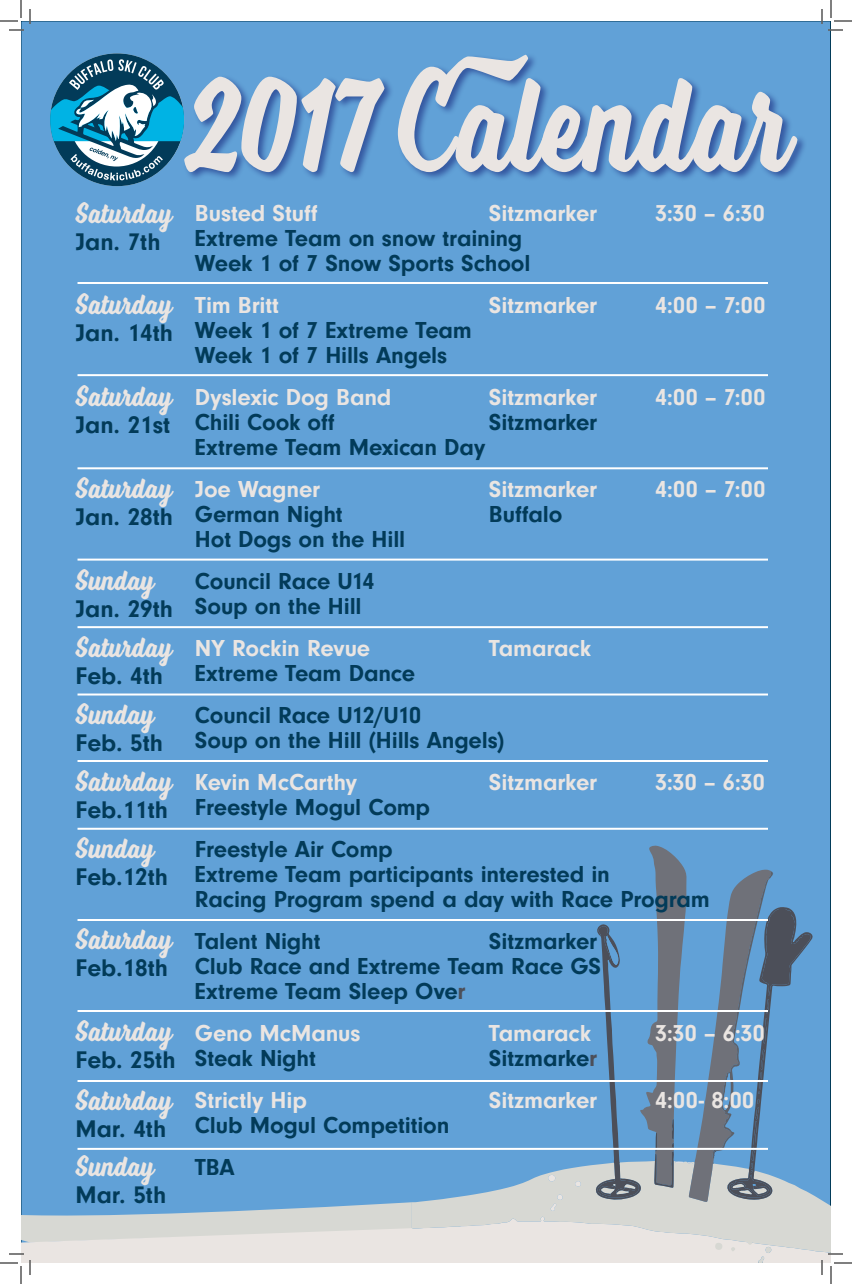
<style>
.page{position:relative;width:852px;height:1284px;background:#fff}
.page>*{position:absolute;margin:0;border:0;box-sizing:border-box;transform-origin:0 0}
.t1{font:700 142.4px "Voltage";color:#eae5e2;scale:.76 1}
.t2{font:700 30px "Voltage";color:#eae5e2;scale:.88 1}
.t3{font:700 25px "Neuzeit Gro";color:#023b59}
.t4{font:700 24px/25px "Neuzeit Gro";letter-spacing:-.005em;color:#023b59}
.t5{font:700 24px "Neuzeit Gro";letter-spacing:-.005em;color:#eae5e2}
.s1{color:#4c4f59}
</style>
<div class="page">
<div style="left:21px;top:21px;width:809px;height:1242px;background:#61a1d7"></div>
<div style="left:183px;top:53px;width:625px;height:129px;background:#253f8e;opacity:.75"></div>
<hr style="left:78px;top:282px;width:690px;height:2px;background:#fff">
<hr style="left:78px;top:374px;width:690px;height:2px;background:#fff">
<hr style="left:78px;top:467px;width:690px;height:2px;background:#fff">
<hr style="left:78px;top:559px;width:690px;height:2px;background:#fff">
<hr style="left:78px;top:626px;width:690px;height:2px;background:#fff">
<hr style="left:78px;top:694px;width:690px;height:2px;background:#fff">
<hr style="left:78px;top:760px;width:690px;height:2px;background:#fff">
<hr style="left:78px;top:828px;width:690px;height:2px;background:#fff">
<svg style="left:50px;top:53px;width:134px;height:133px"></svg>
<svg style="left:0;top:0;width:31px;height:31px"></svg>
<svg style="left:821px;top:0;width:31px;height:31px"></svg>
<svg style="left:0;top:845px;width:852px;height:439px"></svg>
<p class="t2" style="left:76px;top:195px;width:111px">Saturday</p>
<p class="t3" style="left:76px;top:228px;width:86px">Jan. 7th</p>
<p class="t2" style="left:76px;top:286px;width:111px">Saturday</p>
<p class="t3" style="left:76px;top:319px;width:99px">Jan. 14th</p>
<p class="t2" style="left:76px;top:378px;width:111px">Saturday</p>
<p class="t3" style="left:76px;top:411px;width:96px">Jan. 21st</p>
<p class="t2" style="left:76px;top:470px;width:111px">Saturday</p>
<p class="t3" style="left:76px;top:503px;width:99px">Jan. 28th</p>
<p class="t2" style="left:76px;top:562px;width:91px">Sunday</p>
<p class="t3" style="left:76px;top:595px;width:99px">Jan. 29th</p>
<p class="t2" style="left:76px;top:629px;width:111px">Saturday</p>
<p class="t3" style="left:76px;top:662px;width:89px">Feb. 4th</p>
<p class="t2" style="left:76px;top:696px;width:91px">Sunday</p>
<p class="t3" style="left:76px;top:729px;width:89px">Feb. 5th</p>
<p class="t2" style="left:76px;top:763px;width:111px">Saturday</p>
<p class="t3" style="left:76px;top:796px;width:94px">Feb.11th</p>
<p class="t2" style="left:76px;top:830px;width:91px">Sunday</p>
<p class="t3" style="left:76px;top:863px;width:94px">Feb.12th</p>
<p class="t2" style="left:76px;top:921px;width:111px">Saturday</p>
<p class="t3" style="left:76px;top:954px;width:94px">Feb.18th</p>
<p class="t2" style="left:76px;top:1013px;width:111px">Saturday</p>
<p class="t3" style="left:76px;top:1046px;width:102px">Feb. 25th</p>
<p class="t2" style="left:76px;top:1082px;width:111px">Saturday</p>
<p class="t3" style="left:76px;top:1115px;width:92px">Mar. 4th</p>
<p class="t2" style="left:76px;top:1148px;width:91px">Sunday</p>
<p class="t3" style="left:76px;top:1181px;width:92px">Mar. 5th</p>
<h1 class="t1" style="left:189px;top:38px;width:795px">2017 Calendar</h1>
<p class="t5" style="left:195px;top:200px;width:124px">Busted Stuff</p>
<p class="t5" style="left:489px;top:200px;width:110px">Sitzmarker</p>
<p class="t5" style="left:655px;top:200px;width:111px">3:30 – 6:30</p>
<p class="t4" style="left:195px;top:226px;width:337px">Extreme Team on snow training<br>Week 1 of 7 Snow Sports School</p>
<p class="t5" style="left:195px;top:292px;width:86px">Tim Britt</p>
<p class="t5" style="left:489px;top:292px;width:110px">Sitzmarker</p>
<p class="t5" style="left:655px;top:292px;width:112px">4:00 – 7:00</p>
<p class="t4" style="left:195px;top:318px;width:278px">Week 1 of 7 Extreme Team<br>Week 1 of 7 Hills Angels</p>
<p class="t5" style="left:195px;top:384px;width:198px">Dyslexic Dog Band</p>
<p class="t5" style="left:489px;top:384px;width:110px">Sitzmarker</p>
<p class="t5" style="left:655px;top:384px;width:112px">4:00 – 7:00</p>
<p class="t4" style="left:195px;top:410px;width:141px">Chili Cook off</p>
<p class="t4" style="left:489px;top:410px;width:110px">Sitzmarker</p>
<p class="t4" style="left:195px;top:435px;width:292px">Extreme Team Mexican Day</p>
<p class="t5" style="left:195px;top:476px;width:127px">Joe Wagner</p>
<p class="t5" style="left:489px;top:476px;width:110px">Sitzmarker</p>
<p class="t5" style="left:655px;top:476px;width:112px">4:00 – 7:00</p>
<p class="t4" style="left:195px;top:502px;width:149px">German Night</p>
<p class="t4" style="left:489px;top:502px;width:75px">Buffalo</p>
<p class="t4" style="left:195px;top:518px;width:212px;line-height:42px">Hot Dogs on the Hill<br>Council Race U14</p>
<p class="t4" style="left:195px;top:594px;width:168px">Soup on the Hill</p>
<p class="t5" style="left:195px;top:635px;width:177px">NY Rockin Revue</p>
<p class="t5" style="left:489px;top:635px;width:104px">Tamarack</p>
<p class="t4" style="left:195px;top:652px;width:228px;line-height:42px">Extreme Team Dance<br>Council Race U12/U10</p>
<p class="t4" style="left:195px;top:728px;width:311px">Soup on the Hill (Hills Angels)</p>
<p class="t5" style="left:195px;top:769px;width:164px">Kevin McCarthy</p>
<p class="t5" style="left:489px;top:769px;width:110px">Sitzmarker</p>
<p class="t5" style="left:655px;top:769px;width:111px">3:30 – 6:30</p>
<p class="t4" style="left:195px;top:786px;width:237px;line-height:42px">Freestyle Mogul Comp<br>Freestyle Air Comp</p>
<p class="t4" style="left:195px;top:862px;width:516px">Extreme Team participants interested in<br>Racing Program spend a day with Race Program</p>
<p class="t4" style="left:195px;top:929px;width:127px">Talent Night</p>
<p class="t4" style="left:195px;top:929px;width:407px;text-indent:294px">Sitzmarker<br>Club Race and Extreme Team Race GS<br>Extreme Team Sleep Ove<span class="s1">r</span></p>
<p class="t5" style="left:195px;top:1020px;width:167px">Geno McManus</p>
<p class="t5" style="left:489px;top:1020px;width:104px">Tamarack</p>
<p class="t5" style="left:655px;top:1020px;width:111px">3:30 – 6:30</p>
<p class="t4" style="left:195px;top:1046px;width:122px">Steak Night</p>
<p class="t4" style="left:489px;top:1046px;width:110px">Sitzmarke<span class="s1">r</span></p>
<p class="t5" style="left:195px;top:1087px;width:114px">Strictly Hip</p>
<p class="t5" style="left:489px;top:1087px;width:110px">Sitzmarker</p>
<p class="t5" style="left:655px;top:1087px;width:101px">4:00- 8:00</p>
<p class="t4" style="left:195px;top:1104px;width:256px;line-height:42px">Club Mogul Competition<br>TBA</p>
</div>
